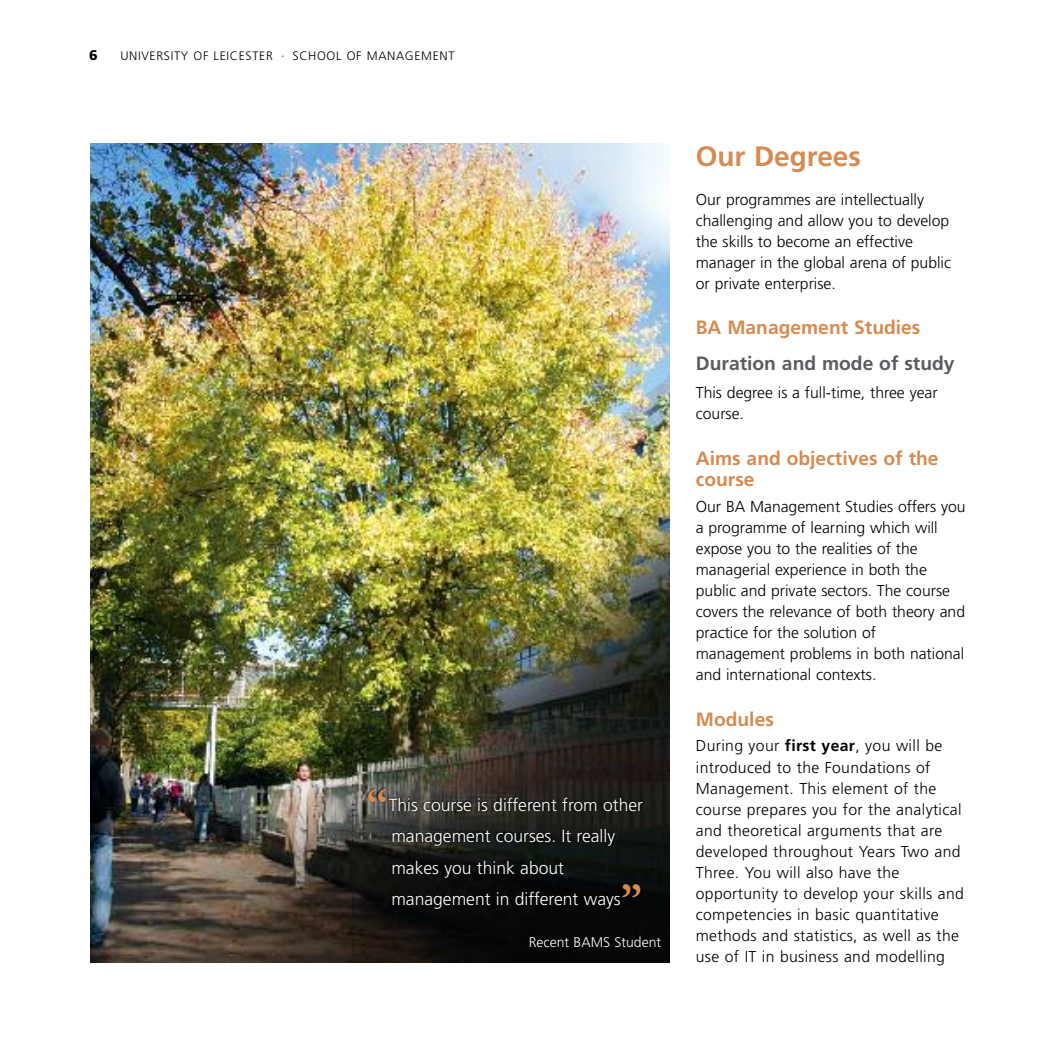
<style>
.page{position:relative;width:1042px;height:1042px;background:#fff}
.page>*{position:absolute;margin:0;border:0;box-sizing:border-box;transform-origin:0 0}
.t1{font:700 45.5px "Adobe Garamond";color:#d58b52}
.t2{font:700 28px "Frutiger";color:#d58b52}
.t3{font:700 19.25px/21px "Frutiger";color:#d58b52}
.t4{font:700 19.25px "Frutiger";color:#5b5c60}
.t5{font:300 17.5px/31.5px "Frutiger";color:#fff}
.t6{font:300 15.75px/21px "Frutiger";color:#000}
.t7{font:300 15.75px/21px "Frutiger";letter-spacing:.02em;color:#000}
.t8{font:300 14px "Frutiger";color:#fff}
.t9{font:900 14px "Frutiger";color:#000}
.t10{font:300 12.25px "Frutiger";letter-spacing:.055em;color:#000}
.s1{font-weight:700}
</style>
<div class="page">
<img style="left:90px;top:143px;width:580px;height:819px">
<img style="left:352px;top:773px;width:318px;height:190px">
<p class="t9" style="left:89px;top:49px;width:10px">6</p>
<p class="t10" style="left:120px;top:50px;width:336px">UNIVERSITY OF LEICESTER · SCHOOL OF MANAGEMENT</p>
<h1 class="t1" style="left:367px;top:789px;width:23px">“</h1>
<p class="t5" style="left:389px;top:790px;width:256px">This course is different from other management courses. It really makes you think about management in different ways</p>
<h1 class="t1" style="left:621px;top:883px;width:23px">”</h1>
<p class="t8" style="left:529px;top:937px;width:134px">Recent BAMS Student</p>
<h2 class="t2" style="left:696px;top:145px;width:167px">Our Degrees</h2>
<p class="t6" style="left:696px;top:190px;width:257px">Our programmes are intellectually challenging and allow you to develop the skills to become an effective manager in the global arena of public or private enterprise.</p>
<p class="t3" style="left:696px;top:318px;width:226px">BA Management Studies</p>
<p class="t4" style="left:696px;top:356px;width:260px">Duration and mode of study</p>
<p class="t6" style="left:696px;top:384px;width:243px">This degree is a full-time, three year course.</p>
<p class="t3" style="left:696px;top:449px;width:244px">Aims and objectives of the course</p>
<p class="t6" style="left:696px;top:497px;width:271px">Our BA Management Studies offers you a programme of learning which will expose you to the realities of the managerial experience in both the public and private sectors. The course covers the relevance of both theory and practice for the solution of management problems in both national and international contexts.</p>
<p class="t3" style="left:696px;top:710px;width:80px">Modules</p>
<p class="t7" style="left:696px;top:737px;width:270px">During your <span class="s1">first year</span>, you will be introduced to the Foundations of Management. This element of the course prepares you for the analytical and theoretical arguments that are developed throughout Years Two and Three. You will also have the opportunity to develop your skills and competencies in basic quantitative methods and statistics, as well as the use of IT in business and modelling</p>
</div>
